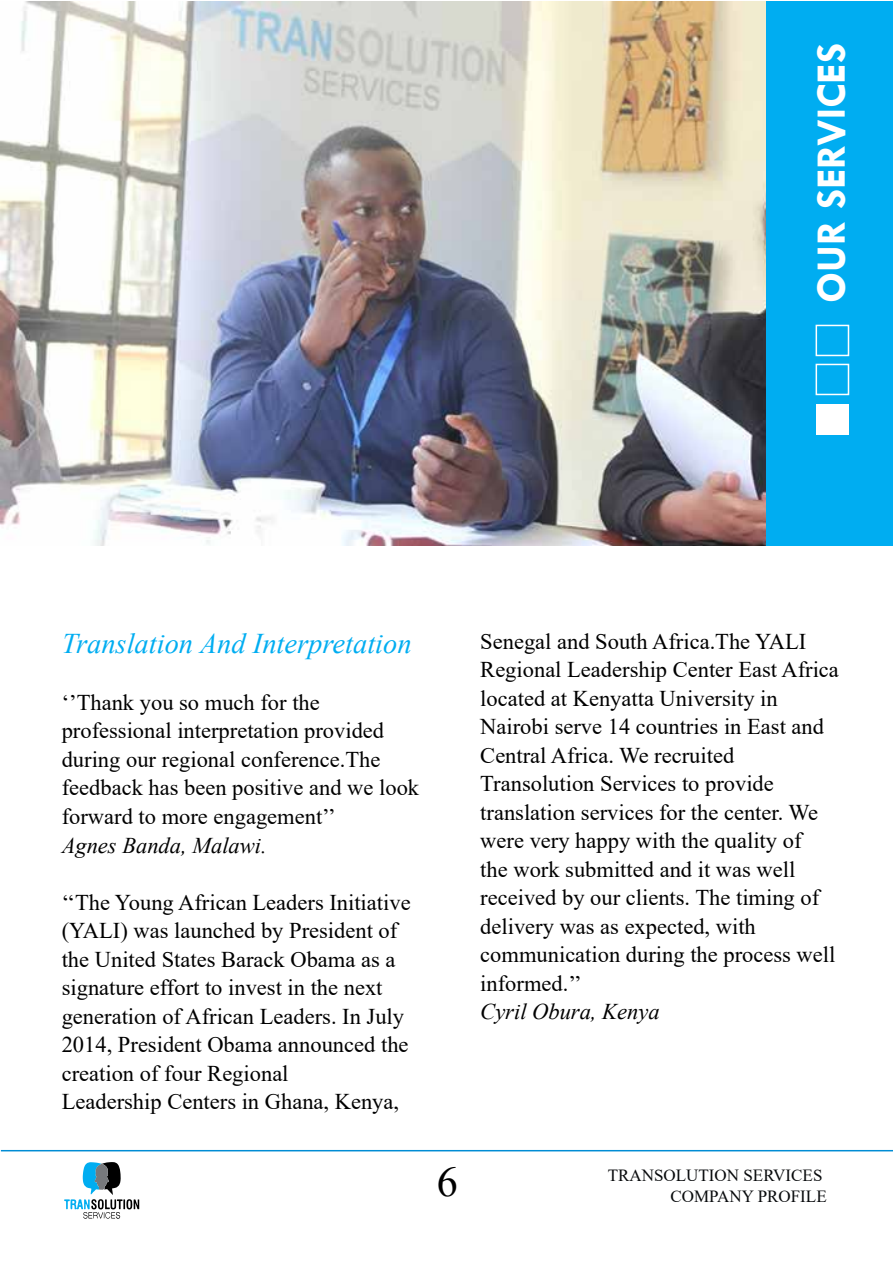
<style>
.page{position:relative;width:893px;height:1263px;background:#fff}
.page>*{position:absolute;margin:0;border:0;box-sizing:border-box;transform-origin:0 0}
.t1{font:700 42.3px "Tw Cen";color:#fff}
.t2{font:42.3px "Times New Roman";color:#000}
.t3{font:italic 28.5px "Times New Roman";color:#00adf1}
.t4{font:22.5px/28.5px "Times New Roman";color:#000}
.t5{font:italic 22.5px "Times New Roman";color:#000}
.t6{font:16.95px/20.4px "Times New Roman";color:#080a0c;text-align:right}
</style>
<div class="page">
<img style="left:0;top:2px;width:767px;height:544px">
<div style="left:767px;top:2px;width:126px;height:544px;background:#00adf1"></div>
<div style="left:816px;top:404px;width:32px;height:30px;background:#fff"></div>
<div style="left:816px;top:364px;width:33px;height:31px;border:2px solid #fff"></div>
<div style="left:816px;top:325px;width:33px;height:31px;border:2px solid #fff"></div>
<svg style="left:64px;top:1162px;width:75px;height:57px"></svg>
<hr style="left:1px;top:1150px;width:892px;height:1px;background:#008cd4">
<h1 class="t1" style="left:806px;top:303px;width:261px;rotate:-90deg">OUR SERVICES</h1>
<p class="t3" style="left:62px;top:624px;width:351px">Translation And Interpretation</p>
<p class="t4" style="left:62px;top:687px;width:359px">‘’Thank you so much for the professional interpretation provided during our regional conference.The feedback has been positive and we look forward to more engagement’’</p>
<p class="t5" style="left:62px;top:829px;width:206px">Agnes Banda, Malawi.</p>
<p class="t4" style="left:62px;top:887px;width:350px">‘‘The Young African Leaders Initiative (YALI) was launched by President of the United States Barack Obama as a signature effort to invest in the next generation of African Leaders. In July 2014, President Obama announced the creation of four Regional<br>Leadership Centers in Ghana, Kenya,</p>
<p class="t4" style="left:480px;top:626px;width:360px">Senegal and South Africa.The YALI Regional Leadership Center East Africa located at Kenyatta University in Nairobi serve 14 countries in East and Central Africa. We recruited Transolution Services to provide translation services for the center. We were very happy with the quality of<br>the work submitted and it was well received by our clients. The timing of delivery was as expected, with communication during the process well informed.’’</p>
<p class="t5" style="left:480px;top:996px;width:181px">Cyril Obura, Kenya</p>
<h1 class="t2" style="left:437px;top:1152px;width:23px">6</h1>
<p class="t6" style="left:608px;top:1165px;width:220px">TRANSOLUTION SERVICES<br>COMPANY PROFILE</p>
</div>
